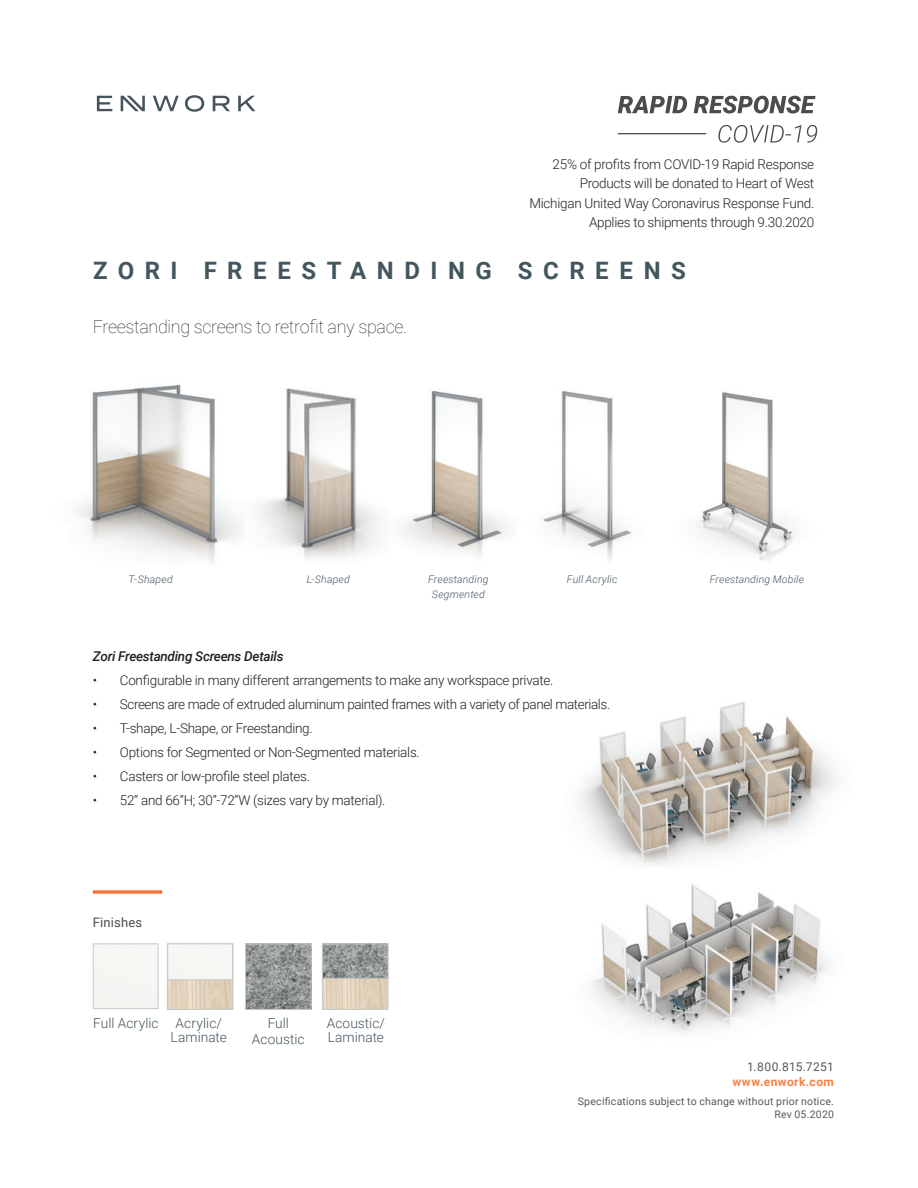
<style>
.page{position:relative;width:918px;height:1188px;background:#fff}
.page>*{position:absolute;margin:0;border:0;box-sizing:border-box;transform-origin:0 0}
.t1{font:700 24px "Roboto";letter-spacing:.44em;color:#43555d}
.t2{font:100 18px "Roboto";letter-spacing:-.02em;color:#231f20}
.t3{font:300 13.65px/13.6px "Roboto";letter-spacing:.005em;color:#45555e}
.t4{font:300 13.5px/19.5px "Roboto";letter-spacing:-.02em;color:#231f20;text-align:right}
.t5{font:italic 500 13.5px "Roboto";letter-spacing:-.02em;color:#231f20}
.t6{font:13.05px "Roboto";letter-spacing:.01em;color:#4b4c4d}
.t7{font:12px "Roboto";letter-spacing:.025em;color:#57585a}
.t8{font:700 12px "Roboto";letter-spacing:.04em;color:#f58345}
.t9{font:italic 300 10.5px "Roboto";letter-spacing:.015em;color:#45555e}
.t10{font:10.5px/13.5px "Roboto";letter-spacing:.02em;color:#57585a;text-align:right}
</style>
<div class="page">
<img style="left:578px;top:701px;width:258px;height:165px">
<svg style="left:153px;top:96px;width:26px;height:15px"></svg>
<svg style="left:185px;top:95px;width:19px;height:17px"></svg>
<svg style="left:213px;top:96px;width:17px;height:15px"></svg>
<svg style="left:238px;top:96px;width:17px;height:15px"></svg>
<svg style="left:97px;top:96px;width:15px;height:15px"></svg>
<svg style="left:121px;top:96px;width:24px;height:15px"></svg>
<svg style="left:618px;top:96px;width:69px;height:17px"></svg>
<svg style="left:694px;top:96px;width:122px;height:18px"></svg>
<svg style="left:718px;top:125px;width:99px;height:18px"></svg>
<hr style="left:618px;top:133px;width:88px;height:1px;background:#231f20">
<div style="left:93px;top:890px;width:69px;height:4px;border:2px solid #f36421"></div>
<img style="left:76px;top:384px;width:165px;height:180px">
<img style="left:402px;top:390px;width:229px;height:171px">
<img style="left:696px;top:392px;width:99px;height:169px">
<img style="left:324px;top:979px;width:62px;height:29px">
<div style="left:322px;top:943px;width:66px;height:67px;border:1px solid #c7c8ca"></div>
<img style="left:169px;top:980px;width:62px;height:28px">
<div style="left:167px;top:943px;width:66px;height:67px;border:1px solid #c7c8ca"></div>
<img style="left:247px;top:945px;width:62px;height:63px">
<div style="left:245px;top:943px;width:66px;height:67px;border:1px solid #c7c8ca"></div>
<img style="left:324px;top:945px;width:62px;height:32px">
<div style="left:322px;top:943px;width:66px;height:36px;border:1px solid #c7c8ca"></div>
<div style="left:93px;top:943px;width:65px;height:66px;border:1px solid #c7c8ca"></div>
<div style="left:167px;top:943px;width:66px;height:37px;border:1px solid #c7c8ca"></div>
<img style="left:258px;top:388px;width:121px;height:171px">
<img style="left:590px;top:884px;width:239px;height:150px">
<p class="t4" style="left:529px;top:154px;width:286px">25% of profits from COVID-19 Rapid Response Products will be donated to Heart of West Michigan United Way Coronavirus Response Fund.<br>Applies to shipments through 9.30.2020</p>
<h1 class="t1" style="left:93px;top:254px;width:594px">ZORI FREESTANDING SCREENS</h1>
<h2 class="t2" style="left:93px;top:314px;width:316px">Freestanding screens to retrofit any space.</h2>
<p class="t9" style="left:129px;top:572px;width:46px">T-Shaped</p>
<p class="t9" style="left:307px;top:572px;width:44px">L-Shaped</p>
<p class="t9" style="left:428px;top:572px;width:62px">Freestanding</p>
<p class="t9" style="left:567px;top:572px;width:52px">Full Acrylic</p>
<p class="t9" style="left:710px;top:572px;width:96px">Freestanding Mobile</p>
<p class="t9" style="left:432px;top:587px;width:54px">Segmented</p>
<p class="t5" style="left:93px;top:647px;width:192px">Zori Freestanding Screens Details</p>
<p class="t4" style="left:93px;top:670px;width:462px">• Configurable in many different arrangements to make any workspace private.</p>
<p class="t4" style="left:93px;top:694px;width:519px">• Screens are made of extruded aluminum painted frames with a variety of panel materials.</p>
<p class="t4" style="left:93px;top:718px;width:221px">• T-shape, L-Shape, or Freestanding.</p>
<p class="t4" style="left:93px;top:742px;width:328px">• Options for Segmented or Non-Segmented materials.</p>
<p class="t4" style="left:93px;top:766px;width:219px">• Casters or low-profile steel plates.</p>
<p class="t4" style="left:93px;top:790px;width:294px">• 52” and 66”H; 30”-72”W (sizes vary by material).</p>
<p class="t6" style="left:93px;top:913px;width:51px">Finishes</p>
<p class="t3" style="left:171px;top:1016px;width:58px;text-indent:-77px">Full Acrylic Acrylic/<br>Laminate</p>
<p class="t3" style="left:252px;top:1015px;width:54px;line-height:15.6px;text-align:center">Full<br>Acoustic</p>
<p class="t3" style="left:327px;top:1016px;width:60px">Acoustic/<br>Laminate</p>
<p class="t7" style="left:747px;top:1059px;width:88px">1.800.815.7251</p>
<p class="t8" style="left:733px;top:1074px;width:103px">www.enwork.com</p>
<p class="t10" style="left:578px;top:1094px;width:258px">Specifications subject to change without prior notice.<br>Rev 05.2020</p>
</div>
